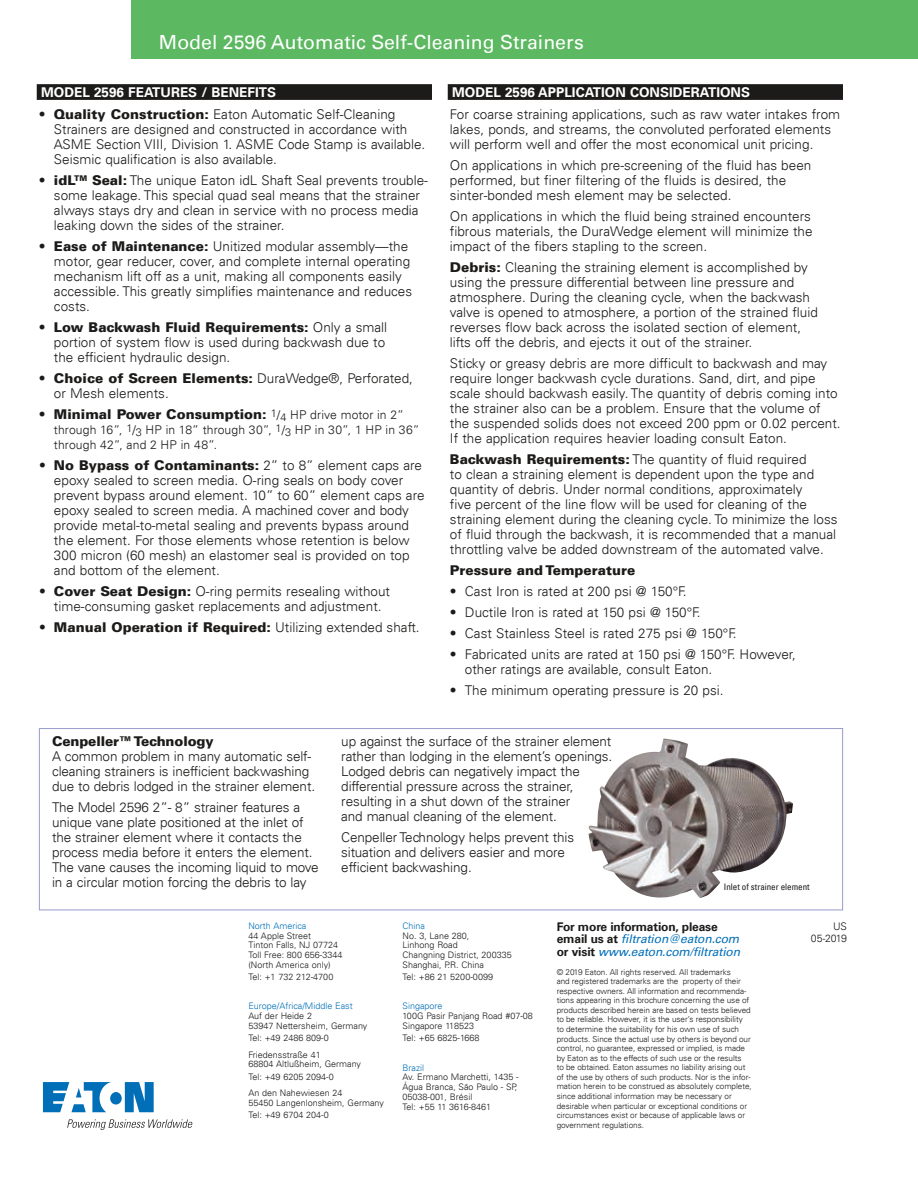
<style>
.page{position:relative;width:918px;height:1188px;background:#fff}
.page>*{position:absolute;margin:0;border:0;box-sizing:border-box;transform-origin:0 0}
.t1{font:19.5px "Univers LT";color:#fff}
.t2{font:300 13.5px/15px "Univers LT";color:#1c1b1a}
.t3{font:900 13.5px "Univers LT";color:#1c1b1a}
.t4{font:700 13.5px "Univers LT";color:#fff}
.t5{font:300 12.15px/15px "Univers LT";letter-spacing:.01em;color:#1c1b1a}
.t6{font:700 12px/12px "Univers LT";letter-spacing:-.01em;color:#1c1b1a}
.t7{font:italic 12px "Univers LT";letter-spacing:-.01em;color:#006fb8}
.t8{font:300 10.5px/12px "Univers LT";letter-spacing:-.01em;color:#1c1b1a;text-align:right}
.t9{font:300 9px/9.8px "Univers LT";color:#1c1b1a}
.t10{font:300 9px "Univers LT";color:#006fb8}
.t11{font:condensed 9px "Univers LT";color:#1c1b1a}
.t12{font:300 8.25px/9.6px "Univers LT";letter-spacing:-.005em;color:#1c1b1a}
.s1{font-weight:900}
.s2{font-weight:300}
.s3{font-weight:300;font-size:12.15px}
.s4{font-weight:400;font-style:italic;color:#006fb8}
.s5{font-weight:700;font-style:normal;color:#1c1b1a}
</style>
<div class="page">
<svg style="left:43px;top:1082px;width:111px;height:30px"></svg>
<svg style="left:67px;top:1119px;width:126px;height:11px"></svg>
<img style="left:588px;top:738px;width:205px;height:160px">
<div style="left:39px;top:728px;width:804px;height:182px;border:1px solid #979dcd"></div>
<div style="left:131px;top:0;width:787px;height:59px;background:#5cb861"></div>
<div style="left:37px;top:84px;width:395px;height:16px;background:#1c1b1a"></div>
<div style="left:448px;top:84px;width:395px;height:16px;background:#1c1b1a"></div>
<h1 class="t1" style="left:159px;top:30px;width:426px">Model 2596 Automatic Self-Cleaning Strainers</h1>
<p class="t4" style="left:41px;top:84px;width:236px">MODEL 2596 FEATURES / BENEFITS</p>
<p class="t2" style="left:54px;top:107px;width:373px;text-indent:-15px">• <span class="s1">Quality Construction:</span> Eaton Automatic Self-Cleaning Strainers are designed and constructed in accordance with ASME Section VIII, Division 1. ASME Code Stamp is available.<br>Seismic qualification is also available.</p>
<p class="t2" style="left:54px;top:173px;width:376px;text-indent:-15px">• <span class="s1">idL</span><sup>TM</sup> <span class="s1">Seal:</span> The unique Eaton idL Shaft Seal prevents trouble&shy;some leakage. This special quad seal means that the strainer always stays dry and clean in service with no process media leaking down the sides of the strainer.</p>
<p class="t2" style="left:54px;top:239px;width:360px;text-indent:-15px">• <span class="s1">Ease of Maintenance:</span> Unitized modular assembly—the motor, gear reducer, cover, and complete internal operating mechanism lift off as a unit, making all components easily accessible. This greatly simplifies maintenance and reduces costs.</p>
<p class="t2" style="left:54px;top:320px;width:335px;text-indent:-15px">• <span class="s1">Low Backwash Fluid Requirements:</span> Only a small portion of system flow is used during backwash due to the efficient hydraulic design.</p>
<p class="t2" style="left:54px;top:371px;width:361px;text-indent:-15px">• <span class="s1">Choice of Screen Elements:</span> DuraWedge®, Perforated, or Mesh elements.</p>
<p class="t3" style="left:39px;top:406px;width:366px"><span class="s2">•</span> Minimal Power Consumption: <sup>1</sup><span class="s3">/</span><sub>4</sub> <span class="s3">HP drive motor in 2”</span></p>
<p class="t5" style="left:54px;top:423px;width:367px">through 16”, <sup>1</sup>/<sub>3</sub> HP in 18” through 30”, <sup>1</sup>/<sub>3</sub> HP in 30”, 1 HP in 36” through 42”, and 2 HP in 48”.</p>
<p class="t2" style="left:54px;top:458px;width:372px;text-indent:-15px"><span class="s1">• No Bypass of Contaminants:</span> 2” to 8” element caps are epoxy sealed to screen media. O-ring seals on body cover prevent bypass around element. 10” to 60” element caps are epoxy sealed to screen media. A machined cover and body provide metal-to-metal sealing and prevents bypass around the element. For those elements whose retention is below 300 micron (60 mesh) an elastomer seal is provided on top and bottom of the element.</p>
<p class="t2" style="left:39px;top:584px;width:353px;text-align:center">• <span class="s1">Cover Seat Design:</span> O-ring permits resealing without time-consuming gasket replacements and adjustment.</p>
<p class="t3" style="left:39px;top:619px;width:382px"><span class="s2">•</span> Manual Operation if Required: <span class="s2">Utilizing extended shaft.</span></p>
<p class="t4" style="left:452px;top:84px;width:299px">MODEL 2596 APPLICATION CONSIDERATIONS</p>
<p class="t2" style="left:450px;top:107px;width:392px">For coarse straining applications, such as raw water intakes from lakes, ponds, and streams, the convoluted perforated elements will perform well and offer the most economical unit pricing.</p>
<p class="t2" style="left:450px;top:158px;width:363px">On applications in which pre-screening of the fluid has been performed, but finer filtering of the fluids is desired, the sinter-bonded mesh element may be selected.</p>
<p class="t2" style="left:450px;top:209px;width:364px">On applications in which the fluid being strained encounters fibrous materials, the DuraWedge element will minimize the impact of the fibers stapling to the screen.</p>
<p class="t2" style="left:450px;top:260px;width:369px"><span class="s1">Debris:</span> Cleaning the straining element is accomplished by using the pressure differential between line pressure and atmosphere. During the cleaning cycle, when the backwash valve is opened to atmosphere, a portion of the strained fluid reverses flow back across the isolated section of element, lifts off the debris, and ejects it out of the strainer.</p>
<p class="t2" style="left:450px;top:356px;width:392px">Sticky or greasy debris are more difficult to backwash and may require longer backwash cycle durations. Sand, dirt, and pipe scale should backwash easily. The quantity of debris coming into the strainer also can be a problem. Ensure that the volume of the suspended solids does not exceed 200 ppm or 0.02 percent.<br>If the application requires heavier loading consult Eaton.</p>
<p class="t2" style="left:450px;top:452px;width:389px"><span class="s1">Backwash Requirements:</span> The quantity of fluid required<br>to clean a straining element is dependent upon the type and quantity of debris. Under normal conditions, approximately<br>five percent of the line flow will be used for cleaning of the straining element during the cleaning cycle. To minimize the loss of fluid through the backwash, it is recommended that a manual throttling valve be added downstream of the automated valve.</p>
<p class="t3" style="left:450px;top:562px;width:187px">Pressure and Temperature</p>
<p class="t2" style="left:450px;top:584px;width:238px">• Cast Iron is rated at 200 psi @ 150°F.</p>
<p class="t2" style="left:450px;top:605px;width:252px">• Ductile Iron is rated at 150 psi @ 150°F.</p>
<p class="t2" style="left:450px;top:626px;width:288px">• Cast Stainless Steel is rated 275 psi @ 150°F.</p>
<p class="t2" style="left:465px;top:647px;width:333px;text-indent:-15px">• Fabricated units are rated at 150 psi @ 150°F. However, other ratings are available, consult Eaton.</p>
<p class="t2" style="left:450px;top:683px;width:275px">• The minimum operating pressure is 20 psi.</p>
<p class="t3" style="left:52px;top:733px;width:163px">Cenpeller™ Technology</p>
<p class="t2" style="left:52px;top:749px;width:265px">A common problem in many automatic self&shy;cleaning strainers is inefficient backwashing due to debris lodged in the strainer element.</p>
<p class="t2" style="left:52px;top:800px;width:268px">The Model 2596 2”- 8” strainer features a unique vane plate positioned at the inlet of the strainer element where it contacts the process media before it enters the element.<br>The vane causes the incoming liquid to move in a circular motion forcing the debris to lay</p>
<p class="t2" style="left:341px;top:734px;width:273px">up against the surface of the strainer element rather than lodging in the element’s openings.<br>Lodged debris can negatively impact the differential pressure across the strainer, resulting in a shut down of the strainer<br>and manual cleaning of the element.</p>
<p class="t2" style="left:341px;top:830px;width:234px">Cenpeller Technology helps prevent this situation and delivers easier and more efficient backwashing.</p>
<p class="t11" style="left:724px;top:881px;width:87px">Inlet of strainer element</p>
<p class="t10" style="left:248px;top:920px;width:60px">North America</p>
<p class="t9" style="left:248px;top:930px;width:95px">44 Apple Street<br>Tinton Falls, NJ 07724<br>Toll Free: 800 656-3344 (North America only)</p>
<p class="t9" style="left:248px;top:972px;width:86px">Tel: +1 732 212-4700</p>
<p class="t10" style="left:248px;top:1001px;width:106px">Europe/Africa/Middle East</p>
<p class="t9" style="left:248px;top:1011px;width:120px">Auf der Heide 2<br>53947 Nettersheim, Germany</p>
<p class="t9" style="left:248px;top:1030px;width:82px;line-height:16.2px">Tel: +49 2486 809-0<br>Friedensstraße 41</p>
<p class="t9" style="left:248px;top:1058px;width:114px;line-height:12.5px">68804 Altlußheim, Germany<br>Tel: +49 6205 2094-0</p>
<p class="t9" style="left:248px;top:1088px;width:137px">An den Nahewiesen 24<br>55450 Langenlonsheim, Germany</p>
<p class="t9" style="left:248px;top:1110px;width:82px">Tel: +49 6704 204-0</p>
<p class="t10" style="left:403px;top:920px;width:24px">China</p>
<p class="t9" style="left:403px;top:930px;width:111px">No. 3, Lane 280,<br>Linhong Road<br>Changning District, 200335<br>Shanghai, P.R. China</p>
<p class="t9" style="left:403px;top:972px;width:92px">Tel: +86 21 5200-0099</p>
<p class="t10" style="left:403px;top:1001px;width:42px">Singapore</p>
<p class="t9" style="left:403px;top:1011px;width:132px">100G Pasir Panjang Road #07-08<br>Singapore 118523</p>
<p class="t9" style="left:403px;top:1033px;width:79px">Tel: +65 6825-1668</p>
<p class="t10" style="left:403px;top:1062px;width:23px">Brazil</p>
<p class="t9" style="left:403px;top:1072px;width:118px">Av. Ermano Marchetti, 1435 -<br>Água Branca, São Paulo - SP,<br>05038-001, Brésil<br>Tel: +55 11 3616-8461</p>
<p class="t6" style="left:557px;top:921px;width:184px">For more information, please email us at <span class="s4">filtration@eaton.com</span></p>
<p class="t7" style="left:557px;top:945px;width:185px"><span class="s5">or visit</span> www.eaton.com/filtration</p>
<p class="t12" style="left:557px;top:967px;width:197px">© 2019 Eaton. All rights reserved. All trademarks<br>and registered trademarks are the property of their respective owners. All information and recommenda&shy;tions appearing in this brochure concerning the use of products described herein are based on tests believed to be reliable. However, it is the user’s responsibility to determine the suitability for his own use of such products. Since the actual use by others is beyond our control, no guarantee, expressed or implied, is made by Eaton as to the effects of such use or the results<br>to be obtained. Eaton assumes no liability arising out of the use by others of such products. Nor is the infor&shy;mation herein to be construed as absolutely complete, since additional information may be necessary or desirable when particular or exceptional conditions or circumstances exist or because of applicable laws or government regulations.</p>
<p class="t8" style="left:811px;top:920px;width:38px">US<br>05-2019</p>
</div>
